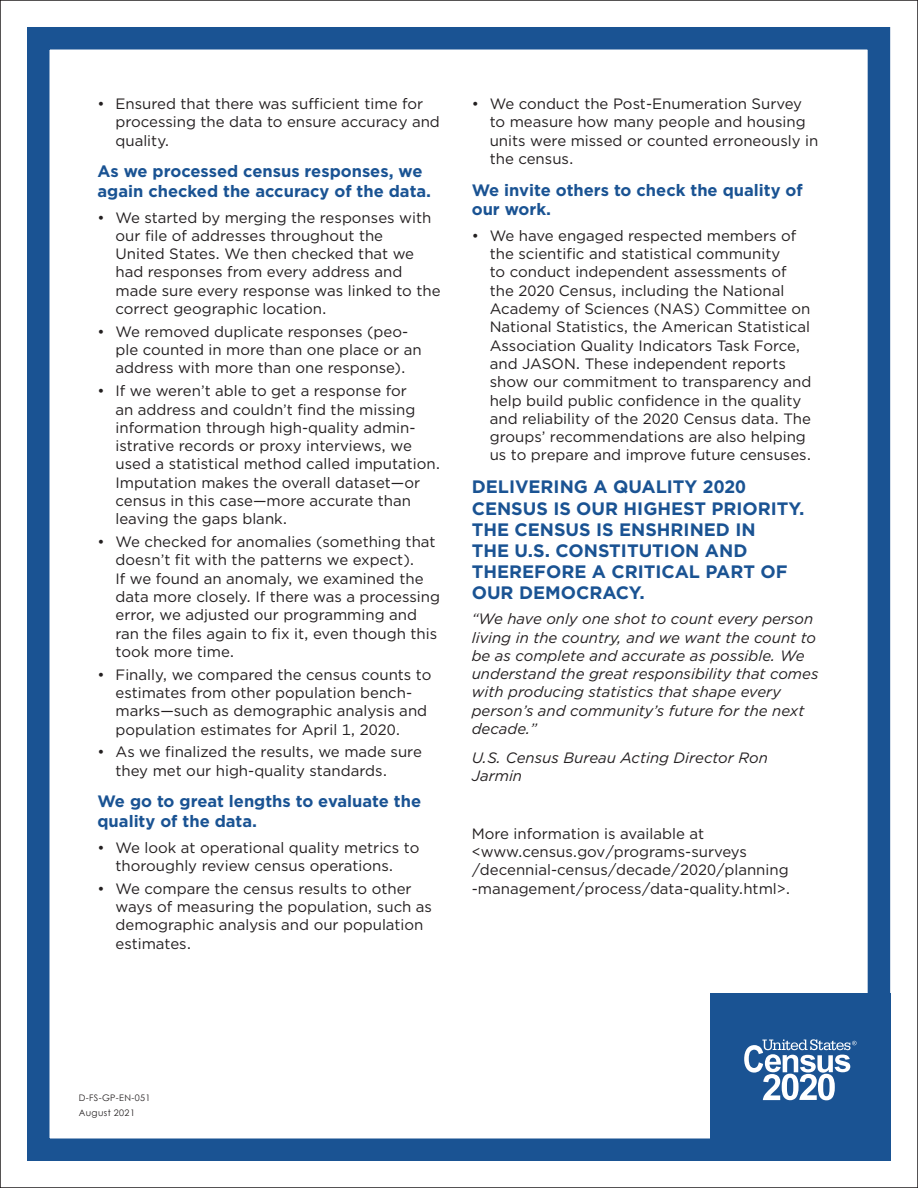
<style>
.page{position:relative;width:918px;height:1188px;background:#fff}
.page>*{position:absolute;margin:0;border:0;box-sizing:border-box;transform-origin:0 0}
.t1{font:700 18px/21px "Gotham";color:#1a5393}
.t2{font:700 16.5px/19.5px "Gotham";color:#1a5393}
.t3{font:15px/18.3px "Gotham";color:#231f20}
.t4{font:italic 15px/18.3px "Gotham";color:#231f20}
.t5{font:9px/15px "Century Gothic";letter-spacing:.04em;color:#231f20}
</style>
<div class="page">
<div style="left:27px;top:27px;width:863px;height:1134px;border:22px solid #1a5393"></div>
<div style="left:710px;top:994px;width:180px;height:167px;background:#1a5393"></div>
<svg style="left:744px;top:1039px;width:113px;height:61px"></svg>
<p class="t3" style="left:116px;top:94px;width:326px;text-indent:-18px">• Ensured that there was sufficient time for processing the data to ensure accuracy and quality.</p>
<p class="t2" style="left:98px;top:162px;width:335px">As we processed census responses, we again checked the accuracy of the data.</p>
<p class="t3" style="left:116px;top:208px;width:327px;text-indent:-18px">• We started by merging the responses with our file of addresses throughout the<br>United States. We then checked that we had responses from every address and made sure every response was linked to the correct geographic location.</p>
<p class="t3" style="left:116px;top:322px;width:308px;text-indent:-18px">• We removed duplicate responses (peo&shy;ple counted in more than one place or an address with more than one response).</p>
<p class="t3" style="left:116px;top:382px;width:326px;text-indent:-18px">• If we weren’t able to get a response for<br>an address and couldn’t find the missing information through high-quality admin&shy;istrative records or proxy interviews, we used a statistical method called imputation.<br>Imputation makes the overall dataset—or census in this case—more accurate than leaving the gaps blank.</p>
<p class="t3" style="left:116px;top:532px;width:326px;text-indent:-18px">• We checked for anomalies (something that doesn’t fit with the patterns we expect).<br>If we found an anomaly, we examined the data more closely. If there was a processing error, we adjusted our programming and ran the files again to fix it, even though this took more time.</p>
<p class="t3" style="left:116px;top:665px;width:317px;text-indent:-18px">• Finally, we compared the census counts to estimates from other population bench&shy;marks—such as demographic analysis and population estimates for April 1, 2020.</p>
<p class="t3" style="left:116px;top:743px;width:308px;text-indent:-18px">• As we finalized the results, we made sure they met our high-quality standards.</p>
<p class="t2" style="left:98px;top:792px;width:325px">We go to great lengths to evaluate the quality of the data.</p>
<p class="t3" style="left:98px;top:838px;width:323px;text-align:center">• We look at operational quality metrics to thoroughly review census operations.</p>
<p class="t3" style="left:116px;top:879px;width:318px;text-indent:-18px">• We compare the census results to other ways of measuring the population, such as demographic analysis and our population estimates.</p>
<p class="t3" style="left:490px;top:94px;width:330px;text-indent:-18px">• We conduct the Post-Enumeration Survey to measure how many people and housing units were missed or counted erroneously in the census.</p>
<p class="t2" style="left:472px;top:180px;width:333px">We invite others to check the quality of our work.</p>
<p class="t3" style="left:490px;top:226px;width:323px;text-indent:-18px">• We have engaged respected members of the scientific and statistical community<br>to conduct independent assessments of the 2020 Census, including the National Academy of Sciences (NAS) Committee on National Statistics, the American Statistical Association Quality Indicators Task Force, and JASON. These independent reports show our commitment to transparency and help build public confidence in the quality and reliability of the 2020 Census data. The groups’ recommendations are also helping us to prepare and improve future censuses.</p>
<p class="t1" style="left:472px;top:477px;width:334px">DELIVERING A QUALITY 2020<br>CENSUS IS OUR HIGHEST PRIORITY.<br>THE CENSUS IS ENSHRINED IN<br>THE U.S. CONSTITUTION AND<br>THEREFORE A CRITICAL PART OF<br>OUR DEMOCRACY.</p>
<p class="t4" style="left:472px;top:610px;width:348px">“We have only one shot to count every person living in the country, and we want the count to be as complete and accurate as possible. We understand the great responsibility that comes with producing statistics that shape every person’s and community’s future for the next decade.”</p>
<p class="t4" style="left:472px;top:748px;width:298px">U.S. Census Bureau Acting Director Ron<br>Jarmin</p>
<p class="t3" style="left:472px;top:824px;width:320px">More information is available at &lt;www.census.gov/programs-surveys /decennial-census/decade/2020/planning -management/process/data-quality.html&gt;.</p>
<p class="t5" style="left:79px;top:1090px;width:73px">D-FS-GP-EN-051<br>August 2021</p>
</div>
